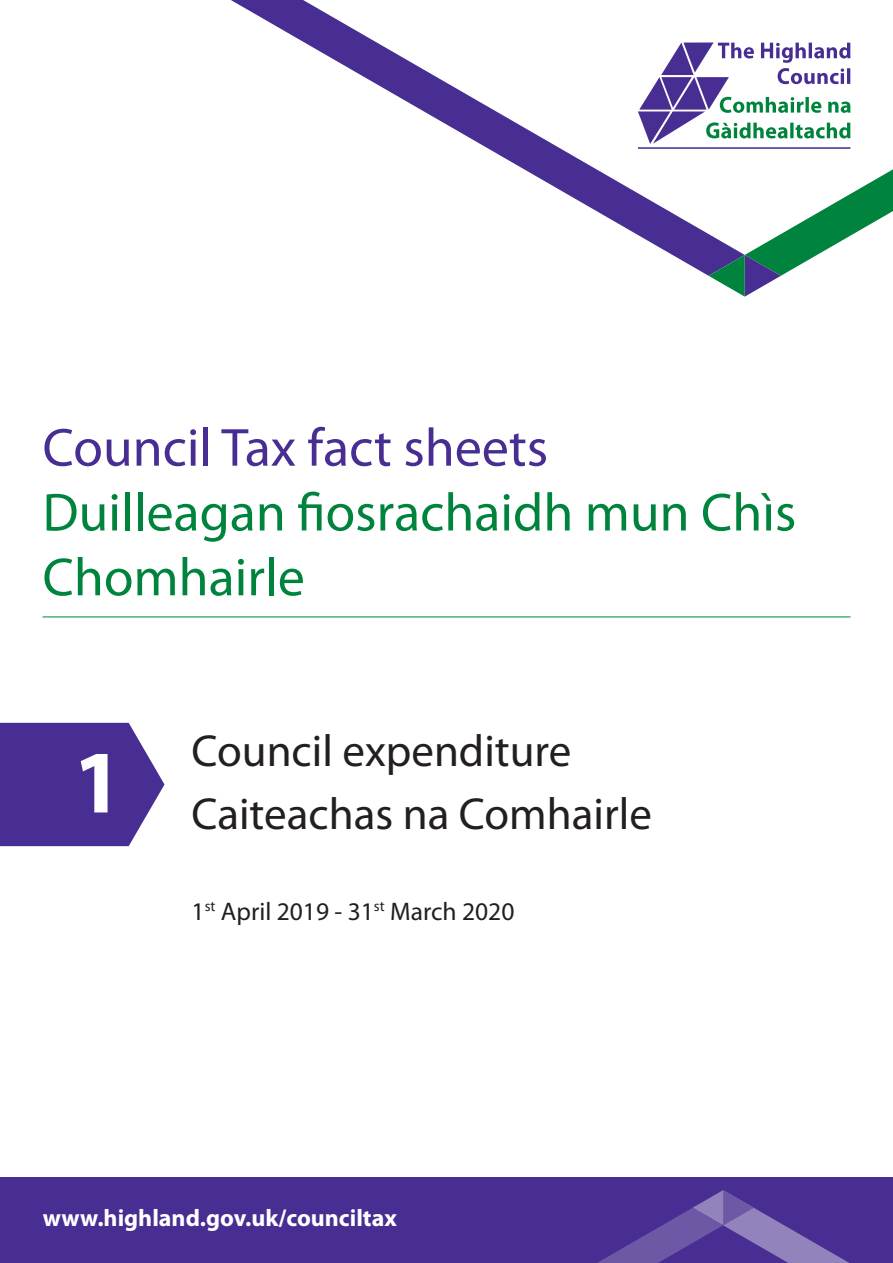
<style>
.page{position:relative;width:893px;height:1263px;background:#fff}
.page>*{position:absolute;margin:0;border:0;box-sizing:border-box;transform-origin:0 0}
.t1{font:700 90px "Myriad Pro";color:#fff}
.t2{font:54px/64.8px "Myriad Pro";color:#00843d}
.t3{font:54px "Myriad Pro";color:#482e92}
.t4{font:45px/62.6px "Myriad Pro";color:#231f20}
.t5{font:25.5px "Myriad Pro";color:#231f20}
.t6{font:700 24px "Myriad Pro";color:#fff}
</style>
<div class="page">
<svg style="left:231px;top:0;width:407px;height:235px"></svg>
<svg style="left:638px;top:42px;width:255px;height:255px"></svg>
<hr style="left:43px;top:617px;width:807px;height:1px;background:#00843d">
<svg style="left:0;top:723px;width:164px;height:123px;background:#5b449d"></svg>
<div style="left:0;top:1178px;width:893px;height:85px;background:#482e92"></div>
<svg style="left:597px;top:1190px;width:252px;height:73px"></svg>
<p class="t3" style="left:43px;top:427px;width:507px">Council Tax fact sheets</p>
<p class="t2" style="left:43px;top:484px;width:755px">Duilleagan fiosrachaidh mun Chìs<br>Chomhairle</p>
<h1 class="t1" style="left:73px;top:748px;width:51px">1</h1>
<p class="t4" style="left:192px;top:723px;width:462px">Council expenditure<br>Caiteachas na Comhairle</p>
<p class="t5" style="left:192px;top:901px;width:324px">1<sup>st</sup> April 2019 - 31<sup>st</sup> March 2020</p>
<p class="t6" style="left:43px;top:1209px;width:355px">www.highland.gov.uk/counciltax</p>
</div>
